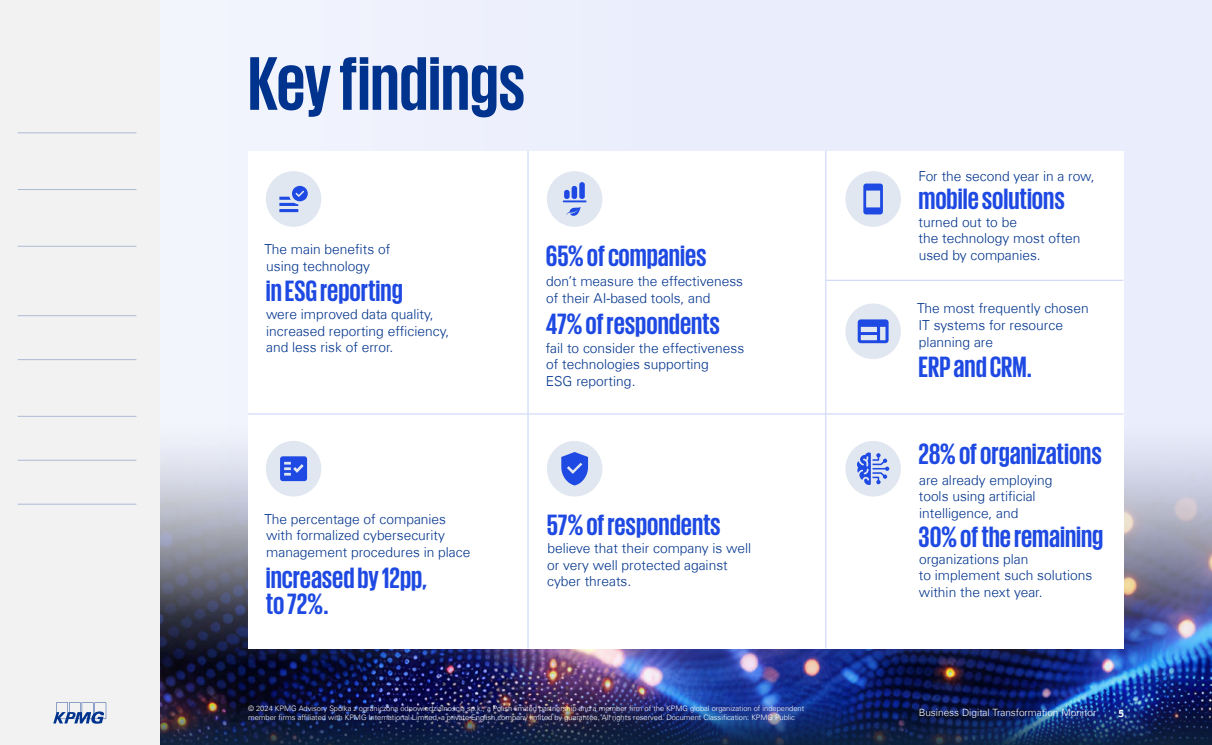
<style>
.page{position:relative;width:1212px;height:745px;background:#fff}
.page>*{position:absolute;margin:0;border:0;box-sizing:border-box;transform-origin:0 0}
.t1{font:700 77.5px "KPMG";color:#00338d}
.t2{font:700 30px/26.2px "KPMG";color:#1e49e2}
.t3{font:300 13.75px/16.5px "Universfor KPMG";color:#00338d}
.t4{font:300 10px "Universfor KPMG";color:#fff}
.t5{font:700 10px "Open Sans";color:#fff}
.t6{font:300 7.5px/9px "Universfor KPMG";color:#fff}
</style>
<div class="page">
<div style="left:136px;top:0;width:1076px;height:744px;background:#e9edfc"></div>
<img style="left:160px;top:343px;width:1052px;height:272px">
<img style="left:160px;top:615px;width:1052px;height:129px">
<div style="left:248px;top:150px;width:875px;height:498px;background:#fff"></div>
<div style="left:845px;top:171px;width:56px;height:56px;background:#e0e7f1;border-radius:50%"></div>
<svg style="left:863px;top:183px;width:20px;height:31px"></svg>
<div style="left:845px;top:303px;width:56px;height:56px;background:#e0e7f1;border-radius:50%"></div>
<svg style="left:858px;top:319px;width:30px;height:24px"></svg>
<div style="left:845px;top:440px;width:56px;height:56px;background:#e0e7f1;border-radius:50%"></div>
<svg style="left:857px;top:452px;width:32px;height:32px"></svg>
<div style="left:266px;top:440px;width:55px;height:56px;background:#e0e7f1;border-radius:50%"></div>
<svg style="left:280px;top:456px;width:27px;height:25px"></svg>
<div style="left:547px;top:440px;width:55px;height:56px;background:#e0e7f1;border-radius:50%"></div>
<svg style="left:561px;top:452px;width:27px;height:33px"></svg>
<div style="left:266px;top:171px;width:55px;height:56px;background:#e0e7f1;border-radius:50%"></div>
<svg style="left:279px;top:186px;width:29px;height:26px"></svg>
<div style="left:547px;top:171px;width:55px;height:56px;background:#e0e7f1;border-radius:50%"></div>
<svg style="left:566px;top:207px;width:15px;height:9px"></svg>
<div style="left:572px;top:186px;width:5px;height:13px;background:#1e49e2;border-radius:2px"></div>
<div style="left:579px;top:182px;width:6px;height:17px;background:#1e49e2;border-radius:2px"></div>
<div style="left:564px;top:190px;width:6px;height:9px;background:#1e49e2;border-radius:2px"></div>
<hr style="left:563px;top:200px;width:23px;height:2px;background:#1e49e2">
<hr style="left:248px;top:413px;width:875px;height:1px;background:#d2dbf9">
<hr style="left:826px;top:279px;width:297px;height:2px;background:#d2dbf9">
<hr style="left:825px;top:150px;width:1px;height:498px;background:#d2dbf9">
<hr style="left:527px;top:150px;width:2px;height:498px;background:#d2dbf9">
<div style="left:0;top:0;width:159px;height:744px;background:#f2f2f2"></div>
<hr style="left:18px;top:189px;width:118px;height:1px;background:#00338d">
<hr style="left:18px;top:132px;width:118px;height:1px;background:#00338d">
<hr style="left:18px;top:315px;width:118px;height:1px;background:#00338d">
<hr style="left:18px;top:246px;width:118px;height:1px;background:#00338d">
<hr style="left:18px;top:359px;width:118px;height:1px;background:#00338d">
<hr style="left:18px;top:459px;width:118px;height:1px;background:#00338d">
<hr style="left:18px;top:415px;width:118px;height:1px;background:#00338d">
<hr style="left:18px;top:503px;width:118px;height:1px;background:#00338d">
<svg style="left:53px;top:702px;width:53px;height:21px"></svg>
<h1 class="t1" style="left:248px;top:45px;width:279px">Key findings</h1>
<p class="t3" style="left:264px;top:241px;width:127px">The main benefits of using technology</p>
<p class="t3" style="left:266px;top:306px;width:185px">were improved data quality, increased reporting efficiency, and less risk of error.</p>
<h2 class="t2" style="left:546px;top:242px;width:162px">65% ofcompanies</h2>
<h2 class="t2" style="left:266px;top:276px;width:139px">inESG reporting</h2>
<p class="t3" style="left:546px;top:273px;width:198px">don’t measure the effectiveness of their AI-based tools, and</p>
<p class="t3" style="left:546px;top:339px;width:200px">fail to consider the effectiveness of technologies supporting<br>ESG reporting.</p>
<h2 class="t2" style="left:546px;top:310px;width:176px">47% ofrespondents</h2>
<p class="t3" style="left:264px;top:510px;width:207px">The percentage of companies with formalized cybersecurity management procedures in place</p>
<h2 class="t2" style="left:547px;top:511px;width:175px">57% ofrespondents</h2>
<p class="t3" style="left:547px;top:539px;width:205px">believe that their company is well or very well protected against cyber threats.</p>
<h2 class="t2" style="left:266px;top:563px;width:163px">increased by12pp, to72%.</h2>
<p class="t6" style="left:248px;top:703px;width:558px">© 2024 KPMG Advisory Spółka z ograniczoną odpowiedzialnością sp.k., a Polish limited partnership and a member firm of the KPMG global organization of independent member firms affiliated with KPMG International Limited, a private English company limited by guarantee. All rights reserved. Document Classification: KPMG Public</p>
<p class="t3" style="left:918px;top:168px;width:177px">For the second year in a row,</p>
<h2 class="t2" style="left:918px;top:185px;width:148px">mobile solutions</h2>
<p class="t3" style="left:918px;top:213px;width:164px">turned out to be<br>the technology most often used by companies.</p>
<p class="t3" style="left:917px;top:300px;width:173px">The most frequently chosen<br>IT systems for resource planning are</p>
<h2 class="t2" style="left:918px;top:352px;width:115px">ERP andCRM.</h2>
<h2 class="t2" style="left:919px;top:440px;width:185px">28% oforganizations</h2>
<p class="t3" style="left:919px;top:471px;width:135px">are already employing tools using artificial intelligence, and</p>
<p class="t3" style="left:919px;top:550px;width:175px">organizations plan<br>to implement such solutions within the next year.</p>
<h2 class="t2" style="left:919px;top:523px;width:186px">30% oftheremaining</h2>
<p class="t4" style="left:919px;top:706px;width:179px">Business Digital Transformation Monitor</p>
<p class="t5" style="left:1118px;top:706px;width:7px">5</p>
</div>
